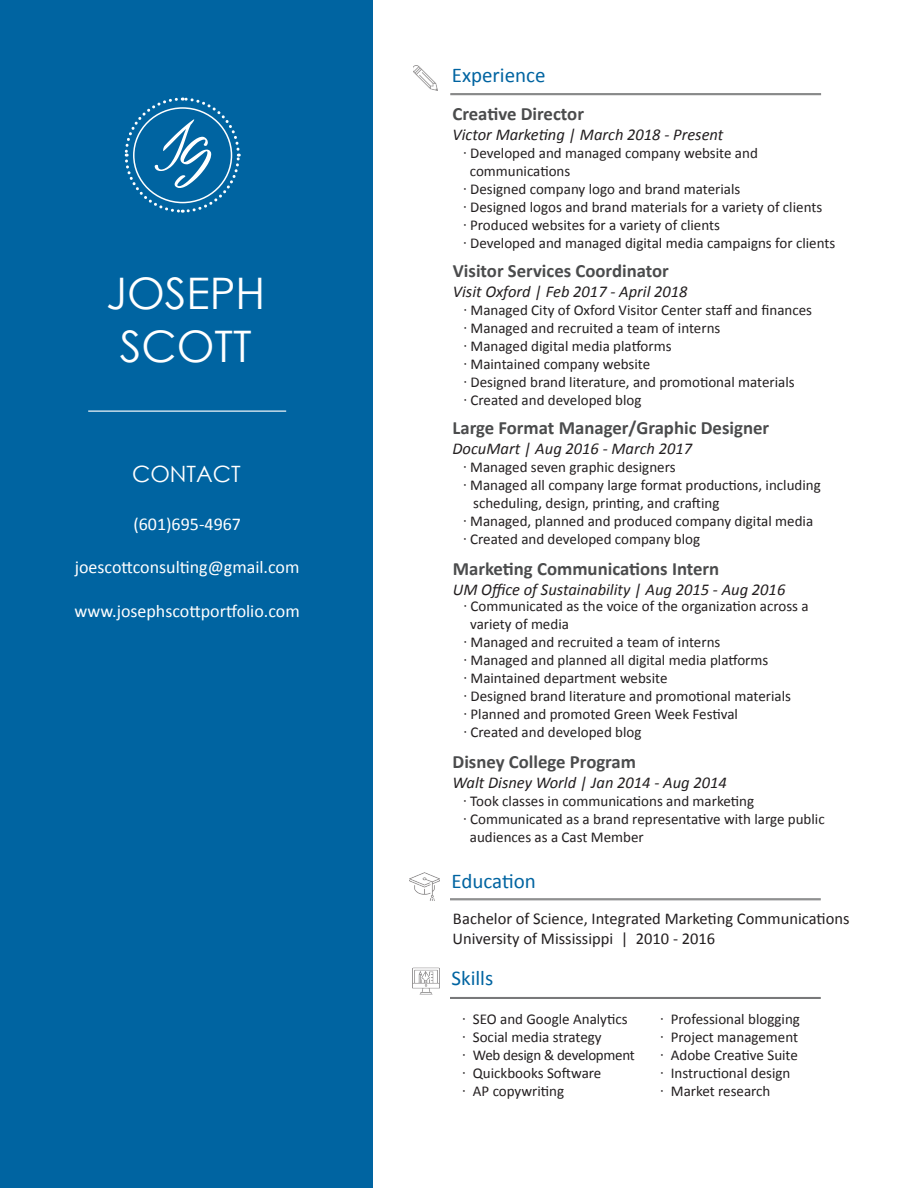
<style>
.page{position:relative;width:918px;height:1188px;background:#fff}
.page>*{position:absolute;margin:0;border:0;box-sizing:border-box;transform-origin:0 0}
.t1{font:43.5px "Century Gothic";color:#fff}
.t2{font:22.5px "Century Gothic";color:#fff}
.t3{font:21px "Calibri";color:#0064a1}
.t4{font:700 18.75px "Calibri";color:#4b4c4d}
.t5{font:18px "Calibri";color:#fff}
.t6{font:italic 16.5px "Calibri";color:#231f20}
.t7{font:16.5px "Calibri";color:#231f20}
.t8{font:15px "Calibri";color:#231f20}
.t9{font:15px "Calibri";letter-spacing:-.02em;color:#231f20}
</style>
<div class="page">
<hr style="left:450px;top:93px;width:371px;height:1px;background:#494a4b">
<hr style="left:450px;top:94px;width:371px;height:1px;background:#494a4b">
<hr style="left:450px;top:899px;width:371px;height:1px;background:#494a4b">
<hr style="left:450px;top:900px;width:371px;height:1px;background:#494a4b">
<hr style="left:450px;top:997px;width:371px;height:1px;background:#494a4b">
<hr style="left:450px;top:998px;width:371px;height:1px;background:#494a4b">
<div style="left:0;top:0;width:372px;height:1188px;background:#0064a1"></div>
<hr style="left:88px;top:410px;width:198px;height:2px;background:#fff">
<img style="left:412px;top:968px;width:27px;height:27px">
<img style="left:414px;top:66px;width:24px;height:24px">
<img style="left:410px;top:872px;width:29px;height:29px">
<svg style="left:124px;top:97px;width:117px;height:116px"></svg>
<p class="t1" style="left:106px;top:263px;width:161px">JOSEPH</p>
<p class="t1" style="left:120px;top:316px;width:133px">SCOTT</p>
<p class="t2" style="left:132px;top:458px;width:110px">CONTACT</p>
<p class="t5" style="left:133px;top:513px;width:109px">(601)695-4967</p>
<p class="t5" style="left:75px;top:556px;width:226px">joescottconsulting@gmail.com</p>
<p class="t5" style="left:75px;top:599px;width:227px">www.josephscottportfolio.com</p>
<p class="t3" style="left:452px;top:62px;width:95px">Experience</p>
<p class="t4" style="left:453px;top:102px;width:133px">Creative Director</p>
<p class="t6" style="left:453px;top:123px;width:272px">Victor Marketing | March 2018 - Present</p>
<p class="t8" style="left:463px;top:144px;width:296px">· Developed and managed company website and</p>
<p class="t8" style="left:470px;top:162px;width:102px">communications</p>
<p class="t8" style="left:463px;top:180px;width:279px">· Designed company logo and brand materials</p>
<p class="t8" style="left:463px;top:198px;width:361px">· Designed logos and brand materials for a variety of clients</p>
<p class="t8" style="left:463px;top:216px;width:258px">· Produced websites for a variety of clients</p>
<p class="t8" style="left:463px;top:234px;width:374px">· Developed and managed digital media campaigns for clients</p>
<p class="t4" style="left:453px;top:259px;width:218px">Visitor Services Coordinator</p>
<p class="t6" style="left:453px;top:280px;width:236px">Visit Oxford | Feb 2017 - April 2018</p>
<p class="t8" style="left:463px;top:301px;width:350px">· Managed City of Oxford Visitor Center staff and finances</p>
<p class="t8" style="left:463px;top:319px;width:259px">· Managed and recruited a team of interns</p>
<p class="t8" style="left:463px;top:337px;width:210px">· Managed digital media platforms</p>
<p class="t8" style="left:463px;top:355px;width:188px">· Maintained company website</p>
<p class="t8" style="left:463px;top:373px;width:333px">· Designed brand literature, and promotional materials</p>
<p class="t8" style="left:463px;top:391px;width:180px">· Created and developed blog</p>
<p class="t4" style="left:453px;top:416px;width:318px">Large Format Manager/Graphic Designer</p>
<p class="t6" style="left:453px;top:437px;width:241px">DocuMart | Aug 2016 - March 2017</p>
<p class="t8" style="left:463px;top:457px;width:214px">· Managed seven graphic designers</p>
<p class="t8" style="left:463px;top:475px;width:359px">· Managed all company large format productions, including</p>
<p class="t8" style="left:473px;top:493px;width:248px">scheduling, design, printing, and crafting</p>
<p class="t8" style="left:463px;top:511px;width:352px">· Managed, planned and produced company digital media</p>
<p class="t8" style="left:463px;top:529px;width:239px">· Created and developed company blog</p>
<p class="t4" style="left:453px;top:557px;width:268px">Marketing Communications Intern</p>
<p class="t6" style="left:453px;top:578px;width:334px">UM Office of Sustainability | Aug 2015 - Aug 2016</p>
<p class="t8" style="left:463px;top:597px;width:347px">· Communicated as the voice of the organization across a</p>
<p class="t8" style="left:470px;top:615px;width:100px">variety of media</p>
<p class="t8" style="left:463px;top:633px;width:259px">· Managed and recruited a team of interns</p>
<p class="t8" style="left:463px;top:651px;width:306px">· Managed and planned all digital media platforms</p>
<p class="t8" style="left:463px;top:669px;width:206px">· Maintained department website</p>
<p class="t8" style="left:463px;top:687px;width:329px">· Designed brand literature and promotional materials</p>
<p class="t8" style="left:463px;top:705px;width:276px">· Planned and promoted Green Week Festival</p>
<p class="t8" style="left:463px;top:723px;width:180px">· Created and developed blog</p>
<p class="t4" style="left:453px;top:750px;width:185px">Disney College Program</p>
<p class="t6" style="left:453px;top:771px;width:276px">Walt Disney World | Jan 2014 - Aug 2014</p>
<p class="t8" style="left:463px;top:792px;width:293px">· Took classes in communications and marketing</p>
<p class="t8" style="left:463px;top:810px;width:363px">· Communicated as a brand representative with large public</p>
<p class="t8" style="left:470px;top:828px;width:175px">audiences as a Cast Member</p>
<p class="t3" style="left:452px;top:867px;width:86px">Education</p>
<p class="t7" style="left:453px;top:908px;width:398px">Bachelor of Science, Integrated Marketing Communications</p>
<p class="t7" style="left:453px;top:928px;width:264px">University of Mississippi | 2010 - 2016</p>
<p class="t3" style="left:452px;top:965px;width:43px">Skills</p>
<p class="t8" style="left:462px;top:1010px;width:167px">· SEO and Google Analytics</p>
<p class="t8" style="left:462px;top:1028px;width:141px">· Social media strategy</p>
<p class="t9" style="left:462px;top:1046px;width:174px">· Web design &amp; development</p>
<p class="t8" style="left:462px;top:1064px;width:141px">· Quickbooks Software</p>
<p class="t8" style="left:462px;top:1082px;width:103px">· AP copywriting</p>
<p class="t8" style="left:660px;top:1010px;width:141px">· Professional blogging</p>
<p class="t8" style="left:660px;top:1028px;width:139px">· Project management</p>
<p class="t8" style="left:660px;top:1046px;width:139px">· Adobe Creative Suite</p>
<p class="t8" style="left:660px;top:1064px;width:132px">· Instructional design</p>
<p class="t8" style="left:660px;top:1082px;width:112px">· Market research</p>
</div>
